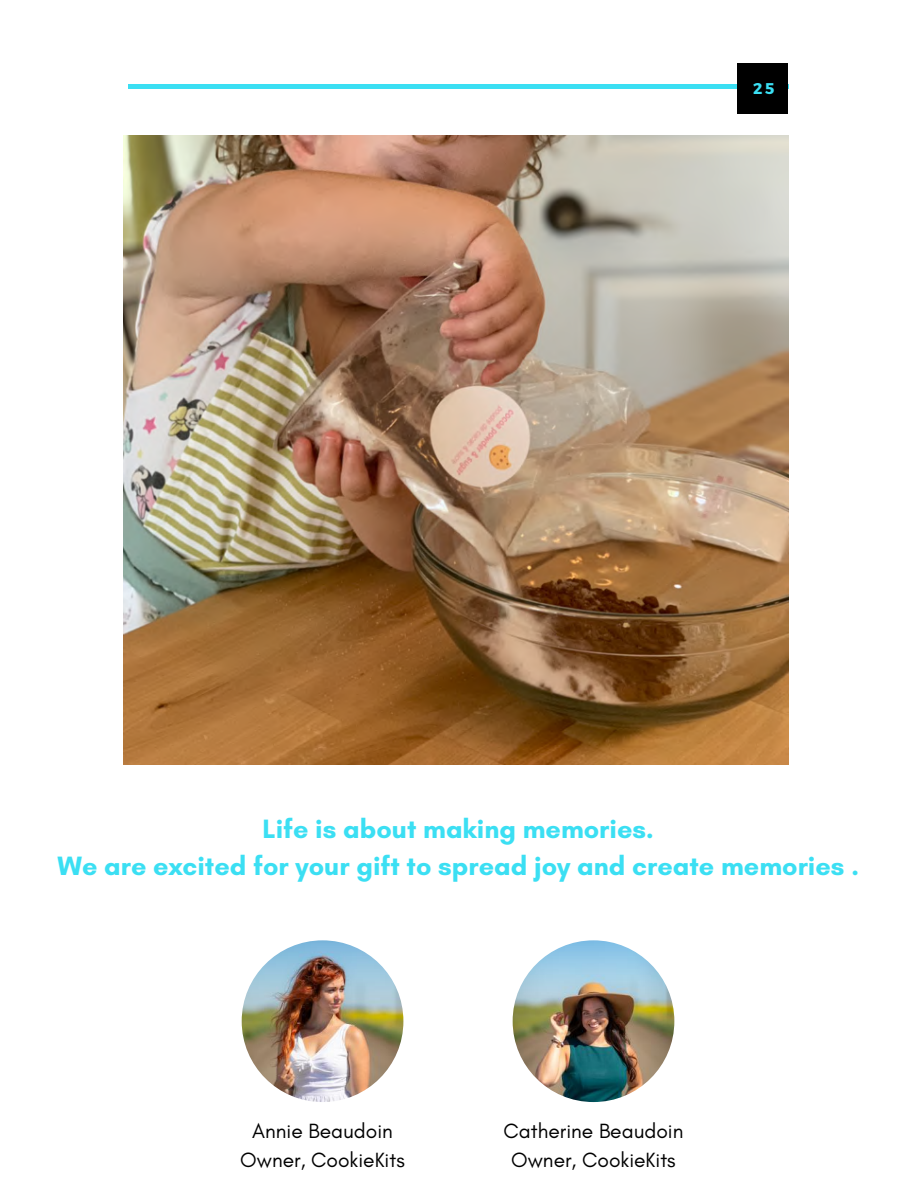
<style>
.page{position:relative;width:918px;height:1188px;background:#fff}
.page>*{position:absolute;margin:0;border:0;box-sizing:border-box;transform-origin:0 0}
.t1{font:700 27px/37.2px "Glacial Indifference";color:#3bdff3;text-align:center}
.t2{font:21px/29.2px "Glacial Indifference";color:#000;text-align:center}
.t3{font:700 15.6px "Montserrat";color:#3bdff3}
</style>
<div class="page">
<hr style="left:128px;top:85px;width:660px;height:3px;background:#3bdff3">
<div style="left:737px;top:63px;width:51px;height:51px;background:#000"></div>
<img style="left:513px;top:940px;width:161px;height:162px;border-radius:50%">
<img style="left:242px;top:940px;width:161px;height:162px;border-radius:50%">
<img style="left:124px;top:135px;width:665px;height:630px">
<p class="t3" style="left:753px;top:79px;width:23px">25</p>
<p class="t1" style="left:57px;top:810px;width:803px">Life is about making memories.<br>We are excited for your gift to spread joy and create memories .</p>
<p class="t2" style="left:240px;top:1116px;width:166px">Annie Beaudoin<br>Owner, CookieKits</p>
<p class="t2" style="left:504px;top:1116px;width:181px">Catherine Beaudoin<br>Owner, CookieKits</p>
</div>
